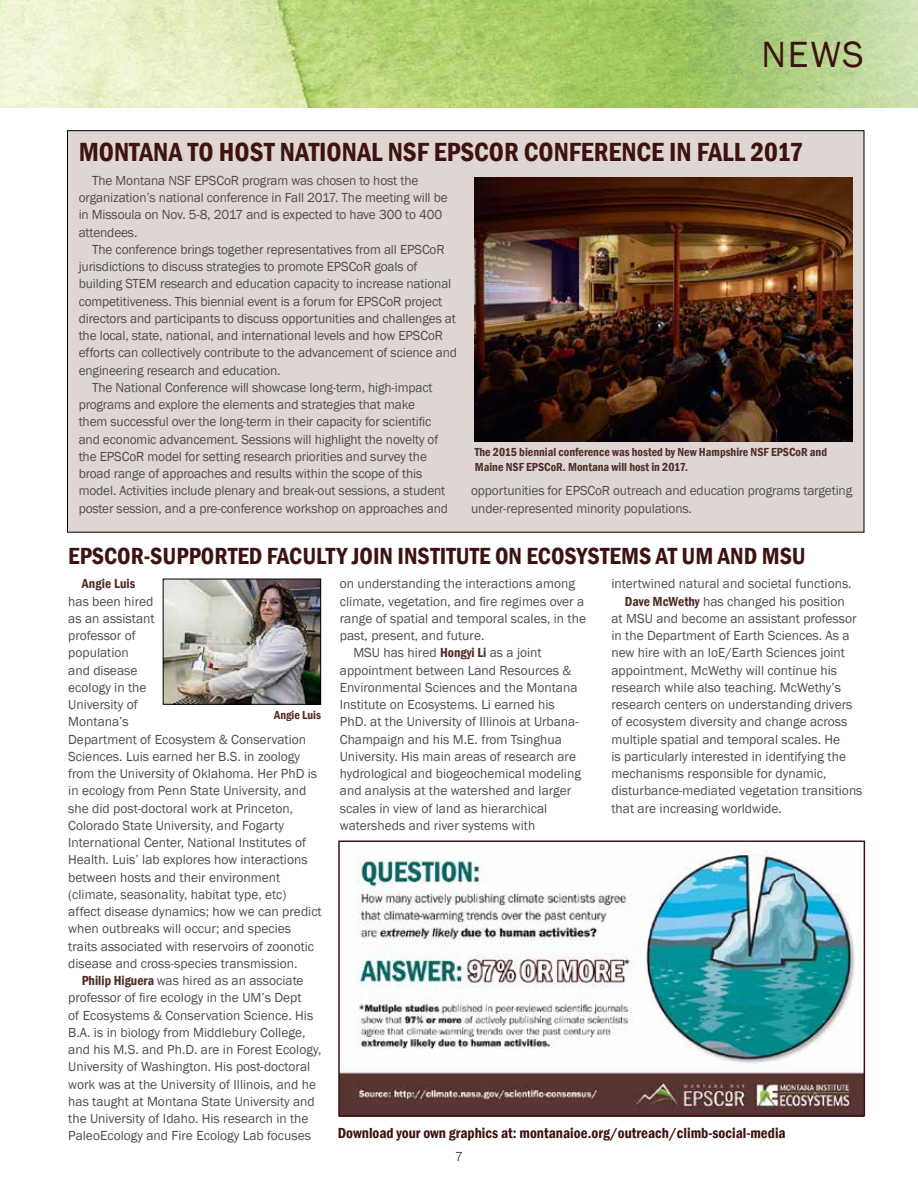
<style>
.page{position:relative;width:918px;height:1188px;background:#fff}
.page>*{position:absolute;margin:0;border:0;box-sizing:border-box;transform-origin:0 0}
.t1{font:37.5px "Franklin Gothic";color:#3d1311}
.t2{font:600 condensed 27px "Franklin Gothic";color:#3d1311}
.t3{font:600 condensed 24px "Franklin Gothic";color:#3d1311}
.t4{font:600 condensed 15px "Franklin Gothic";color:#3d1311}
.body_indent{font:13.5px/17.2px "Franklin Gothic";color:#4d4d4f}
.body{font:13.5px "Franklin Gothic";color:#4d4d4f}
.t5{font:600 condensed 12px/15px "Franklin Gothic";color:#512d29}
.s1{font-weight:600;font-stretch:condensed;color:#512d29}
</style>
<div class="page">
<img style="left:341px;top:850px;width:521px;height:263px">
<div style="left:338px;top:841px;width:527px;height:275px;border:2px solid #3d1311"></div>
<img style="left:165px;top:581px;width:154px;height:122px">
<div style="left:163px;top:579px;width:158px;height:126px;border:1px solid #000"></div>
<img style="left:0;top:0;width:918px;height:108px">
<div style="left:68px;top:131px;width:796px;height:401px;background:#dfd6d3"></div>
<img style="left:475px;top:177px;width:378px;height:265px">
<h1 class="t1" style="left:761px;top:31px;width:104px">NEWS</h1>
<h1 class="t2" style="left:79px;top:134px;width:726px">MONTANA TO HOST NATIONAL NSF EPSCOR CONFERENCE IN FALL 2017</h1>
<p class="body_indent" style="left:79px;top:172px;width:371px;text-indent:14px">The Montana NSF EPSCoR program was chosen to host the organization’s national conference in Fall 2017. The meeting will be in Missoula on Nov. 5-8, 2017 and is expected to have 300 to 400 attendees.</p>
<p class="body_indent" style="left:79px;top:241px;width:380px;text-indent:14px">The conference brings together representatives from all EPSCoR jurisdictions to discuss strategies to promote EPSCoR goals of building STEM research and education capacity to increase national competitiveness. This biennial event is a forum for EPSCoR project directors and participants to discuss opportunities and challenges at the local, state, national, and international levels and how EPSCoR efforts can collectively contribute to the advancement of science and engineering research and education.</p>
<p class="body_indent" style="left:79px;top:379px;width:371px;text-indent:14px">The National Conference will showcase long-term, high-impact programs and explore the elements and strategies that make<br>them successful over the long-term in their capacity for scientific and economic advancement. Sessions will highlight the novelty of the EPSCoR model for setting research priorities and survey the broad range of approaches and results within the scope of this model. Activities include plenary and break-out sessions, a student poster session, and a pre-conference workshop on approaches and</p>
<p class="t5" style="left:475px;top:444px;width:354px">The 2015 biennial conference was hosted by New Hampshire NSF EPSCoR and<br>Maine NSF EPSCoR. Montana will host in 2017.</p>
<p class="body_indent" style="left:471px;top:482px;width:383px">opportunities for EPSCoR outreach and education programs targeting under-represented minority populations.</p>
<h2 class="t3" style="left:68px;top:540px;width:739px">EPSCOR-SUPPORTED FACULTY JOIN INSTITUTE ON ECOSYSTEMS AT UM AND MSU</h2>
<p class="body_indent" style="left:68px;top:576px;width:255px;text-indent:14px"><span class="s1">Angie Luis<br></span>has been hired<br>as an assistant<br>professor of<br>population<br>and disease<br>ecology in the<br>University of<br>Montana’s<br>Department of Ecosystem &amp; Conservation<br>Sciences. Luis earned her B.S. in zoology from the University of Oklahoma. Her PhD is in ecology from Penn State University, and she did post-doctoral work at Princeton,<br>Colorado State University, and Fogarty<br>International Center, National Institutes of<br>Health. Luis’ lab explores how interactions between hosts and their environment (climate, seasonality, habitat type, etc) affect disease dynamics; how we can predict when outbreaks will occur; and species traits associated with reservoirs of zoonotic disease and cross-species transmission.</p>
<p class="body_indent" style="left:68px;top:972px;width:255px;text-indent:14px"><span class="s1">Philip Higuera</span> was hired as an associate professor of fire ecology in the UM’s Dept<br>of Ecosystems &amp; Conservation Science. His B.A. is in biology from Middlebury College, and his M.S. and Ph.D. are in Forest Ecology, University of Washington. His post-doctoral work was at the University of Illinois, and he has taught at Montana State University and the University of Idaho. His research in the PaleoEcology and Fire Ecology Lab focuses</p>
<p class="body_indent" style="left:612px;top:576px;width:242px">intertwined natural and societal functions.</p>
<p class="body_indent" style="left:611px;top:593px;width:253px;text-indent:14px"><span class="s1">Dave McWethy</span> has changed his position<br>at MSU and become an assistant professor in the Department of Earth Sciences. As a new hire with an IoE/Earth Sciences joint appointment, McWethy will continue his research while also teaching. McWethy’s research centers on understanding drivers of ecosystem diversity and change across multiple spatial and temporal scales. He<br>is particularly interested in identifying the mechanisms responsible for dynamic, disturbance-mediated vegetation transitions that are increasing worldwide.</p>
<p class="body_indent" style="left:340px;top:576px;width:248px">on understanding the interactions among climate, vegetation, and fire regimes over a range of spatial and temporal scales, in the past, present, and future.</p>
<p class="body_indent" style="left:340px;top:645px;width:243px;text-indent:14px">MSU has hired <span class="s1">Hongyi Li</span> as a joint appointment between Land Resources &amp; Environmental Sciences and the Montana Institute on Ecosystems. Li earned his PhD. at the University of Illinois at Urbana-Champaign and his M.E. from Tsinghua University. His main areas of research are hydrological and biogeochemical modeling and analysis at the watershed and larger scales in view of land as hierarchical watersheds and river systems with</p>
<p class="t5" style="left:274px;top:707px;width:48px">Angie Luis</p>
<p class="t4" style="left:338px;top:1123px;width:449px">Download your own graphics at: montanaioe.org/outreach/climb-social-media</p>
<p class="body" style="left:455px;top:1148px;width:9px">7</p>
</div>
